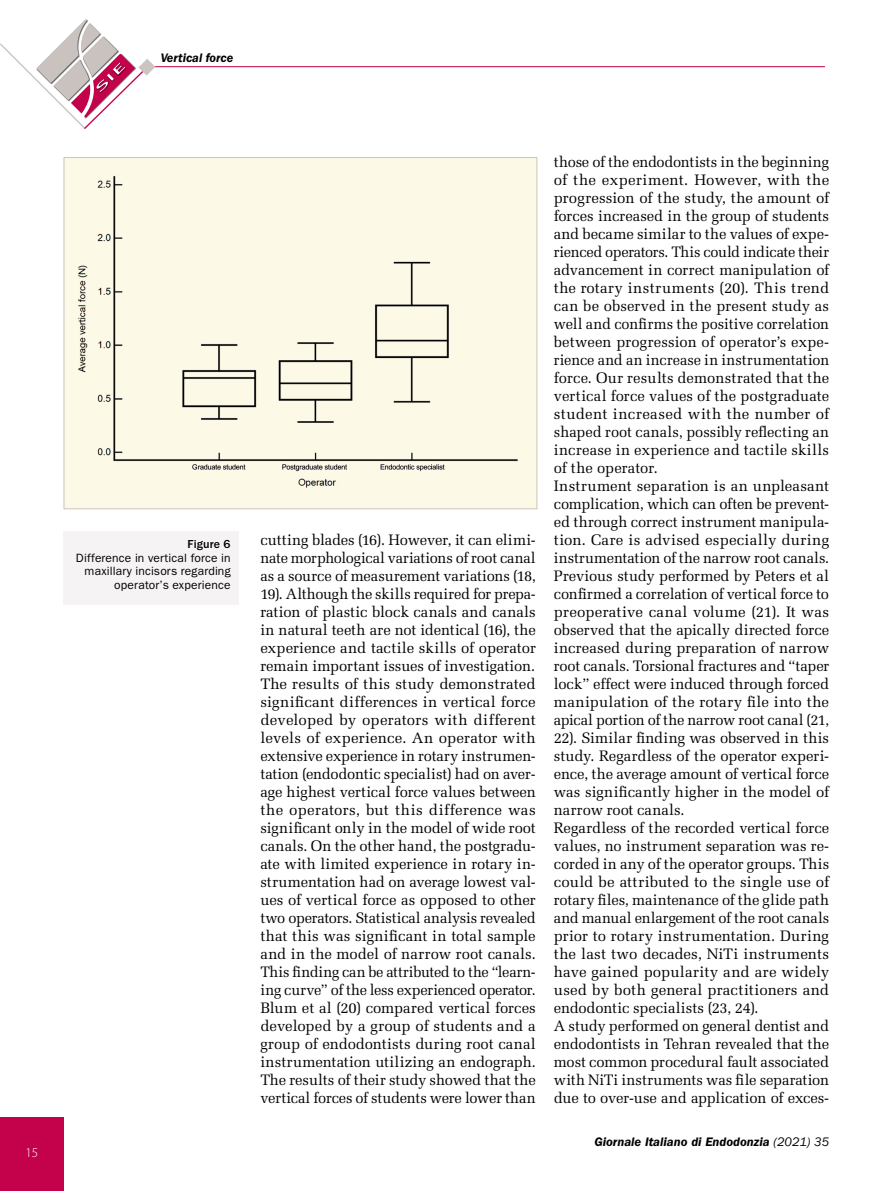
<style>
.page{position:relative;width:893px;height:1191px;background:#fff}
.page>*{position:absolute;margin:0;border:0;box-sizing:border-box;transform-origin:0 0}
.t1{font:15.15px/18px "Melior LT Std";color:#000;text-align:justify}
.t2{font:300 13.5px "Myriad Pro";color:#fff}
.t3{font:italic 600 12.75px "ITC Franklin Gothic Std";color:#000}
.t4{font:12px/13.5px "ITC Franklin Gothic Std";letter-spacing:.015em;color:#000;text-align:right}
.t5{font:500 12px "ITC Franklin Gothic Std";letter-spacing:.01em;color:#000}
.s1{font-weight:400}
</style>
<div class="page">
<div style="left:0;top:1118px;width:64px;height:73px;background:#c4014b"></div>
<hr style="left:147px;top:66px;width:678px;height:1px;background:#c4014b">
<svg style="left:0;top:19px;width:155px;height:110px"></svg>
<div style="left:64px;top:531px;width:175px;height:74px;background:#f5f3f3"></div>
<div style="left:64px;top:158px;width:473px;height:351px;background:#fcf9e7"></div>
<img style="left:78px;top:175px;width:440px;height:313px">
<p class="t2" style="left:25px;top:1145px;width:14px">15</p>
<p class="t3" style="left:161px;top:51px;width:74px">Vertical force</p>
<p class="t5" style="left:188px;top:538px;width:45px">Figure 6</p>
<p class="t4" style="left:76px;top:551px;width:156px">Difference in vertical force in maxillary incisors regarding operator’s experience</p>
<p class="t1" style="left:260px;top:531px;width:277px">cutting blades (16). However, it can elimi&shy;nate morphological variations of root canal as a source of measurement variations (18, 19). Although the skills required for prepa&shy;ration of plastic block canals and canals in natural teeth are not identical (16), the experience and tactile skills of operator remain important issues of investigation.<br>The results of this study demonstrated significant differences in vertical force developed by operators with different levels of experience. An operator with extensive experience in rotary instrumen&shy;tation (endodontic specialist) had on aver&shy;age highest vertical force values between the operators, but this difference was significant only in the model of wide root canals. On the other hand, the postgradu&shy;ate with limited experience in rotary in&shy;strumentation had on average lowest val&shy;ues of vertical force as opposed to other two operators. Statistical analysis revealed that this was significant in total sample and in the model of narrow root canals.<br>This finding can be attributed to the “learn&shy;ing curve” of the less experienced operator.<br>Blum et al (20) compared vertical forces developed by a group of students and a group of endodontists during root canal instrumentation utilizing an endograph.<br>The results of their study showed that the vertical forces of students were lower than</p>
<p class="t1" style="left:554px;top:153px;width:277px;text-align:left">those of the endodontists in the beginning of the experiment. However, with the progression of the study, the amount of forces increased in the group of students and became similar to the values of expe&shy;rienced operators. This could indicate their advancement in correct manipulation of the rotary instruments (20). This trend can be observed in the present study as well and confirms the positive correlation between progression of operator’s expe&shy;rience and an increase in instrumentation force. Our results demonstrated that the vertical force values of the postgraduate student increased with the number of shaped root canals, possibly reflecting an increase in experience and tactile skills of the operator.<br>Instrument separation is an unpleasant complication, which can often be prevent&shy;ed through correct instrument manipula&shy;tion. Care is advised especially during instrumentation of the narrow root canals.<br>Previous study performed by Peters et al confirmed a correlation of vertical force to preoperative canal volume (21). It was observed that the apically directed force increased during preparation of narrow root canals. Torsional fractures and “taper lock” effect were induced through forced manipulation of the rotary file into the apical portion of the narrow root canal (21, 22). Similar finding was observed in this study. Regardless of the operator experi&shy;ence, the average amount of vertical force was significantly higher in the model of narrow root canals.<br>Regardless of the recorded vertical force values, no instrument separation was re&shy;corded in any of the operator groups. This could be attributed to the single use of rotary files, maintenance of the glide path and manual enlargement of the root canals prior to rotary instrumentation. During the last two decades, NiTi instruments have gained popularity and are widely used by both general practitioners and endodontic specialists (23, 24).<br>A study performed on general dentist and endodontists in Tehran revealed that the most common procedural fault associated with NiTi instruments was file separation due to over-use and application of exces-</p>
<p class="t3" style="left:594px;top:1134px;width:236px">Giornale Italiano di Endodonzia <span class="s1">(2021) 35</span></p>
</div>
